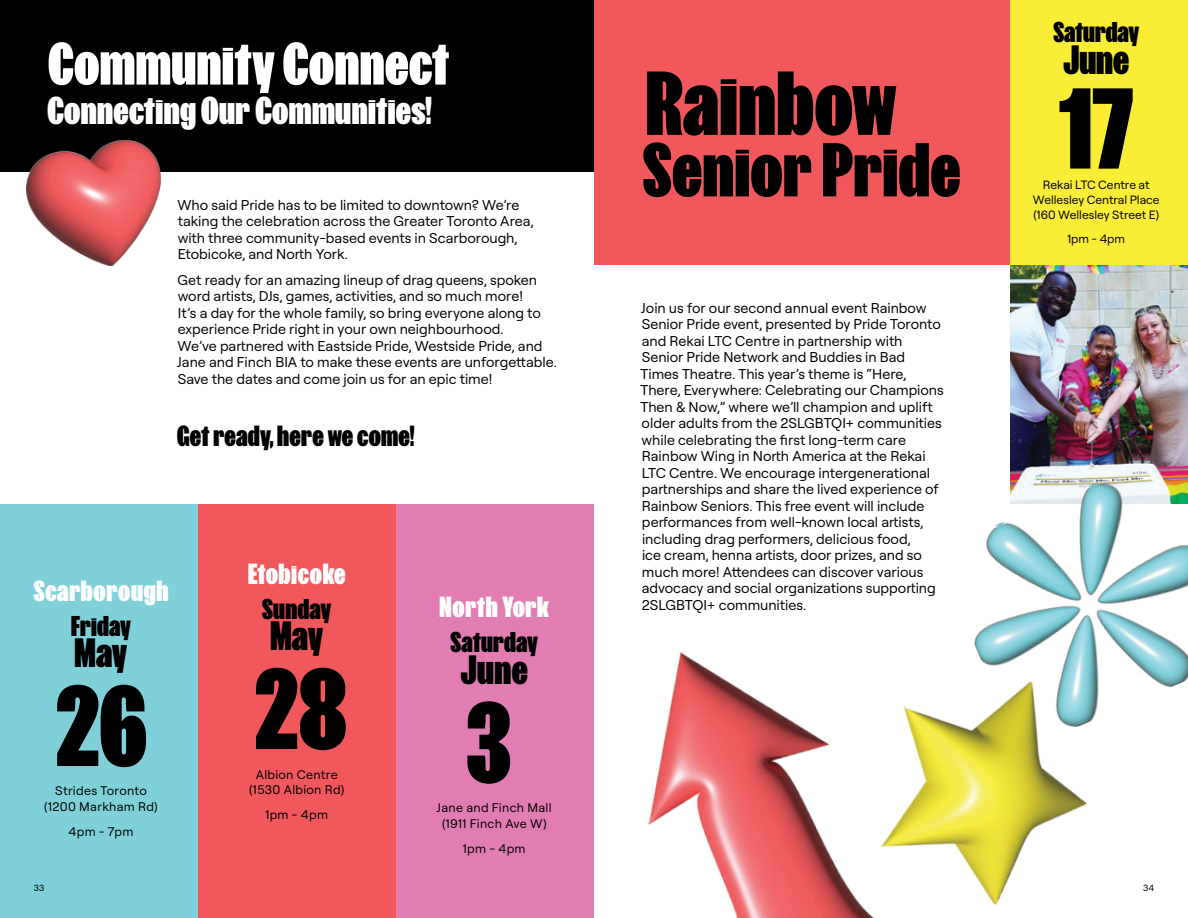
<style>
.page{position:relative;width:1188px;height:918px;background:#fff}
.page>*{position:absolute;margin:0;border:0;box-sizing:border-box;transform-origin:0 0}
.t1{font:900 106.2px "FK Screamer";color:#000}
.t2{font:900 84px "FK Screamer";letter-spacing:.01em;color:#000}
.t3{font:900 70.5px "FK Screamer";letter-spacing:.01em;color:#000}
.t4{font:900 55.5px "FK Screamer";letter-spacing:.01em;color:#fff}
.t5{font:900 37.95px "FK Screamer";letter-spacing:.005em;color:#000}
.t6{font:900 36px "FK Screamer";letter-spacing:.01em;color:#fff}
.t7{font:900 27px "FK Screamer";letter-spacing:.025em;color:#fff}
.t8{font:900 27px "FK Screamer";letter-spacing:.01em;color:#000}
.t9{font:900 26.55px "FK Screamer";letter-spacing:.005em;color:#000}
.t10{font:14.25px/16.5px "Roobert";letter-spacing:-.005em;color:#000}
.t11{font:12.45px/15.6px "Roobert";letter-spacing:.025em;color:#000;text-align:center}
.t12{font:12px/15px "Roobert";color:#000;text-align:center}
.t13{font:11.85px "Roobert";letter-spacing:.005em;color:#000}
.t14{font:9px "Roobert";color:#000}
</style>
<div class="page">
<img style="left:1010px;top:265px;width:178px;height:191px">
<div style="left:0;top:0;width:599px;height:171px;background:#000"></div>
<div style="left:0;top:505px;width:198px;height:413px;background:#80d0da"></div>
<div style="left:198px;top:505px;width:198px;height:413px;background:#f1585b"></div>
<div style="left:396px;top:505px;width:198px;height:413px;background:#e17db3"></div>
<img style="left:27px;top:140px;width:134px;height:125px">
<div style="left:594px;top:0;width:417px;height:265px;background:#f1585b"></div>
<div style="left:1011px;top:0;width:177px;height:265px;background:#f9ed36"></div>
<img style="left:648px;top:652px;width:201px;height:266px">
<img style="left:974px;top:456px;width:214px;height:232px">
<img style="left:849px;top:669px;width:256px;height:249px">
<h3 class="t4" style="left:48px;top:28px;width:402px">Community Connect</h3>
<h3 class="t6" style="left:47px;top:87px;width:386px">Connecting Our Communities!</h3>
<p class="t10" style="left:178px;top:196px;width:358px">Who said Pride has to be limited to downtown? We’re taking the celebration across the Greater Toronto Area, with three community-based events in Scarborough, Etobicoke, and North York.</p>
<p class="t10" style="left:177px;top:271px;width:381px">Get ready for an amazing lineup of drag queens, spoken word artists, DJs, games, activities, and so much more!<br>It’s a day for the whole family, so bring everyone along to experience Pride right in your own neighbourhood.<br>We’ve partnered with Eastside Pride, Westside Pride, and Jane and Finch BIA to make these events are unforgettable.<br>Save the dates and come join us for an epic time!</p>
<h3 class="t8" style="left:177px;top:419px;width:239px">Get ready, here we come!</h3>
<h3 class="t7" style="left:34px;top:574px;width:136px">Scarborough</h3>
<h3 class="t9" style="left:71px;top:609px;width:61px">Friday</h3>
<h3 class="t5" style="left:75px;top:629px;width:54px">May</h3>
<h1 class="t1" style="left:56px;top:658px;width:92px">26</h1>
<p class="t11" style="left:55px;top:782px;width:93px">Strides Toronto</p>
<p class="t11" style="left:44px;top:793px;width:115px;line-height:25px">(1200 Markham Rd)<br>4pm - 7pm</p>
<h3 class="t7" style="left:248px;top:557px;width:99px">Etobicoke</h3>
<h3 class="t7" style="left:440px;top:590px;width:111px">North York</h3>
<h3 class="t9" style="left:262px;top:592px;width:71px">Sunday</h3>
<h3 class="t5" style="left:270px;top:612px;width:54px">May</h3>
<h3 class="t9" style="left:450px;top:625px;width:89px">Saturday</h3>
<h3 class="t5" style="left:461px;top:645px;width:68px">June</h3>
<h1 class="t1" style="left:255px;top:641px;width:93px">28</h1>
<h1 class="t1" style="left:467px;top:675px;width:46px">3</h1>
<p class="t11" style="left:249px;top:766px;width:97px">Albion Centre (1530 Albion Rd)</p>
<p class="t11" style="left:265px;top:807px;width:64px">1pm - 4pm</p>
<p class="t11" style="left:437px;top:799px;width:116px">Jane and Finch Mall (1911 Finch Ave W)</p>
<p class="t11" style="left:463px;top:840px;width:64px">1pm - 4pm</p>
<h2 class="t2" style="left:646px;top:50px;width:252px">Rainbow</h2>
<h3 class="t3" style="left:643px;top:125px;width:319px">Senior Pride</h3>
<p class="t10" style="left:640px;top:299px;width:305px">Join us for our second annual event Rainbow Senior Pride event, presented by Pride Toronto and Rekai LTC Centre in partnership with Senior Pride Network and Buddies in Bad Times Theatre. This year’s theme is “Here, There, Everywhere: Celebrating our Champions Then &amp; Now,” where we’ll champion and uplift older adults from the 2SLGBTQI+ communities while celebrating the first long-term care Rainbow Wing in North America at the Rekai LTC Centre. We encourage intergenerational partnerships and share the lived experience of Rainbow Seniors. This free event will include performances from well-known local artists, including drag performers, delicious food,<br>ice cream, henna artists, door prizes, and so much more! Attendees can discover various advocacy and social organizations supporting 2SLGBTQI+ communities.</p>
<h3 class="t9" style="left:1053px;top:15px;width:87px">Saturday</h3>
<h3 class="t5" style="left:1063px;top:35px;width:67px">June</h3>
<h1 class="t1" style="left:1059px;top:61px;width:76px">17</h1>
<p class="t12" style="left:1033px;top:177px;width:128px">Rekai LTC Centre at<br>Wellesley Central Place (160 Wellesley Street E)</p>
<p class="t12" style="left:1067px;top:231px;width:59px">1pm - 4pm</p>
<p class="t13" style="left:1089px;top:184px;width:74px">9am - 1:30pm</p>
<p class="t14" style="left:34px;top:881px;width:12px">33</p>
<p class="t14" style="left:1143px;top:881px;width:13px">34</p>
</div>
